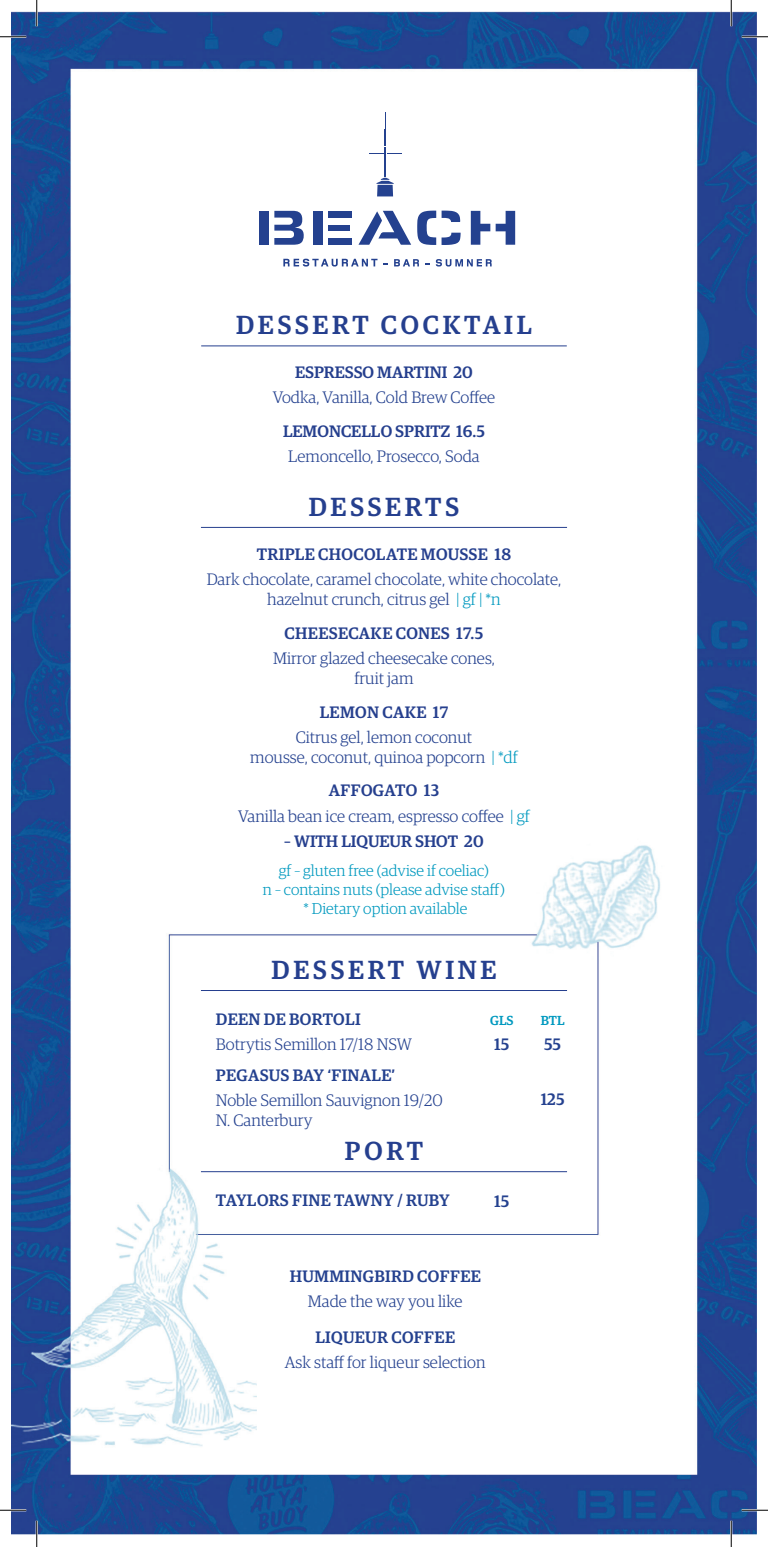
<style>
.page{position:relative;width:768px;height:1547px;background:#fff}
.page>*{position:absolute;margin:0;border:0;box-sizing:border-box;transform-origin:0 0}
.t1{font:500 26.25px "Guardian Egyp";letter-spacing:.14em;color:#253f8e}
.t2{font:300 16.62px/20.1px "Guardian Egyp";color:#24418f;text-align:center}
.t3{font:500 16.62px "Guardian Egyp";letter-spacing:.02em;color:#24418f}
.t4{font:500 16.62px "Guardian Egyp";color:#253f8e}
.t5{font:500 16.62px "Guardian Egyp";letter-spacing:.02em;color:#253f8e}
.t6{font:300 15.75px/19.2px "Guardian Egyp";color:#0099bf;text-align:center}
.t7{font:500 13.12px "Guardian Egyp";letter-spacing:-.005em;color:#0099bf}
.s1{color:#0099bf}
.s2{font-weight:500;color:#253f8e}
</style>
<div class="page">
<img style="left:12px;top:12px;width:744px;height:1523px">
<svg style="left:283px;top:259px;width:105px;height:8px"></svg>
<svg style="left:394px;top:259px;width:25px;height:7px"></svg>
<svg style="left:436px;top:259px;width:56px;height:8px"></svg>
<div style="left:260px;top:211px;width:9px;height:34px;background:#24418f"></div>
<div style="left:314px;top:211px;width:9px;height:34px;background:#24418f"></div>
<svg style="left:471px;top:211px;width:19px;height:34px"></svg>
<svg style="left:496px;top:211px;width:19px;height:34px"></svg>
<div style="left:328px;top:211px;width:23px;height:7px;background:#24418f"></div>
<div style="left:328px;top:225px;width:22px;height:6px;background:#24418f"></div>
<div style="left:328px;top:238px;width:24px;height:7px;background:#24418f"></div>
<svg style="left:274px;top:211px;width:30px;height:34px"></svg>
<svg style="left:359px;top:211px;width:52px;height:34px"></svg>
<svg style="left:417px;top:211px;width:19px;height:34px"></svg>
<svg style="left:442px;top:233px;width:19px;height:12px"></svg>
<svg style="left:442px;top:211px;width:18px;height:11px"></svg>
<hr style="left:384px;top:147px;width:2px;height:30px;background:#24418f">
<svg style="left:385px;top:112px;width:1px;height:34px"></svg>
<svg style="left:369px;top:154px;width:32px;height:1px"></svg>
<svg style="left:376px;top:178px;width:18px;height:6px"></svg>
<div style="left:377px;top:185px;width:16px;height:11px;background:#24418f"></div>
<hr style="left:201px;top:990px;width:366px;height:1px;background:#253f8e">
<hr style="left:201px;top:1171px;width:366px;height:1px;background:#253f8e">
<hr style="left:201px;top:345px;width:366px;height:1px;background:#253f8e">
<hr style="left:201px;top:527px;width:366px;height:1px;background:#253f8e">
<hr style="left:0;top:36px;width:26px;height:2px;background:#fff">
<hr style="left:742px;top:36px;width:26px;height:2px;background:#fff">
<hr style="left:0;top:1509px;width:26px;height:2px;background:#fff">
<hr style="left:742px;top:1509px;width:26px;height:2px;background:#fff">
<hr style="left:36px;top:0;width:2px;height:26px;background:#fff">
<hr style="left:36px;top:1521px;width:2px;height:26px;background:#fff">
<hr style="left:730px;top:0;width:2px;height:26px;background:#fff">
<hr style="left:730px;top:1521px;width:2px;height:26px;background:#fff">
<svg style="left:0;top:36px;width:26px;height:1px"></svg>
<svg style="left:742px;top:36px;width:26px;height:1px"></svg>
<svg style="left:0;top:1510px;width:26px;height:1px"></svg>
<svg style="left:742px;top:1510px;width:26px;height:1px"></svg>
<svg style="left:36px;top:0;width:1px;height:26px"></svg>
<svg style="left:36px;top:1521px;width:1px;height:26px"></svg>
<svg style="left:731px;top:0;width:1px;height:26px"></svg>
<svg style="left:731px;top:1521px;width:1px;height:26px"></svg>
<h1 class="t1" style="left:236px;top:306px;width:297px">DESSERT COCKTAIL</h1>
<p class="t4" style="left:295px;top:360px;width:179px">ESPRESSO MARTINI 20</p>
<p class="t2" style="left:273px;top:386px;width:224px">Vodka, Vanilla, Cold Brew Coffee</p>
<p class="t4" style="left:283px;top:419px;width:203px">LEMONCELLO SPRITZ 16.5</p>
<p class="t2" style="left:288px;top:445px;width:193px">Lemoncello, Prosecco, Soda</p>
<h1 class="t1" style="left:309px;top:488px;width:152px">DESSERTS</h1>
<p class="t5" style="left:257px;top:542px;width:256px">TRIPLE CHOCOLATE MOUSSE 18</p>
<p class="t2" style="left:207px;top:568px;width:356px">Dark chocolate, caramel chocolate, white chocolate, hazelnut crunch, citrus gel <span class="s1">| gf | *n</span></p>
<p class="t5" style="left:285px;top:621px;width:200px">CHEESECAKE CONES 17.5</p>
<p class="t2" style="left:273px;top:647px;width:223px">Mirror glazed cheesecake cones, fruit jam</p>
<p class="t5" style="left:320px;top:700px;width:130px">LEMON CAKE 17</p>
<p class="t2" style="left:250px;top:726px;width:269px">Citrus gel, lemon coconut<br>mousse, coconut, quinoa popcorn <span class="s1">| *df</span></p>
<p class="t2" style="left:238px;top:777px;width:293px;line-height:25px"><span class="s2">AFFOGATO 13<br></span>Vanilla bean ice cream, espresso coffee <span class="s1">| gf</span></p>
<p class="t4" style="left:284px;top:829px;width:201px">– WITH LIQUEUR SHOT 20</p>
<p class="t6" style="left:263px;top:860px;width:244px">gf – gluten free (advise if coeliac)<br>n – contains nuts (please advise staff) * Dietary option available</p>
<h1 class="t1" style="left:272px;top:951px;width:226px">DESSERT WINE</h1>
<p class="t3" style="left:216px;top:1007px;width:146px">DEEN DE BORTOLI</p>
<p class="t2" style="left:216px;top:1033px;width:198px">Botrytis Semillon 17/18 NSW</p>
<p class="t3" style="left:216px;top:1063px;width:181px">PEGASUS BAY ‘FINALE’</p>
<p class="t2" style="left:216px;top:1089px;width:228px;text-align:left">Noble Semillon Sauvignon 19/20<br>N. Canterbury</p>
<h1 class="t1" style="left:345px;top:1132px;width:80px">PORT</h1>
<p class="t3" style="left:216px;top:1188px;width:235px">TAYLORS FINE TAWNY / RUBY</p>
<p class="t7" style="left:490px;top:1011px;width:25px">GLS</p>
<p class="t7" style="left:541px;top:1011px;width:25px">BTL</p>
<p class="t3" style="left:494px;top:1032px;width:17px">15</p>
<p class="t3" style="left:544px;top:1032px;width:19px">55</p>
<p class="t3" style="left:541px;top:1087px;width:25px">125</p>
<p class="t3" style="left:494px;top:1189px;width:17px">15</p>
<p class="t3" style="left:290px;top:1264px;width:193px">HUMMINGBIRD COFFEE</p>
<p class="t2" style="left:308px;top:1290px;width:156px">Made the way you like</p>
<p class="t3" style="left:315px;top:1325px;width:141px">LIQUEUR COFFEE</p>
<p class="t2" style="left:285px;top:1351px;width:202px">Ask staff for liqueur selection</p>
</div>
